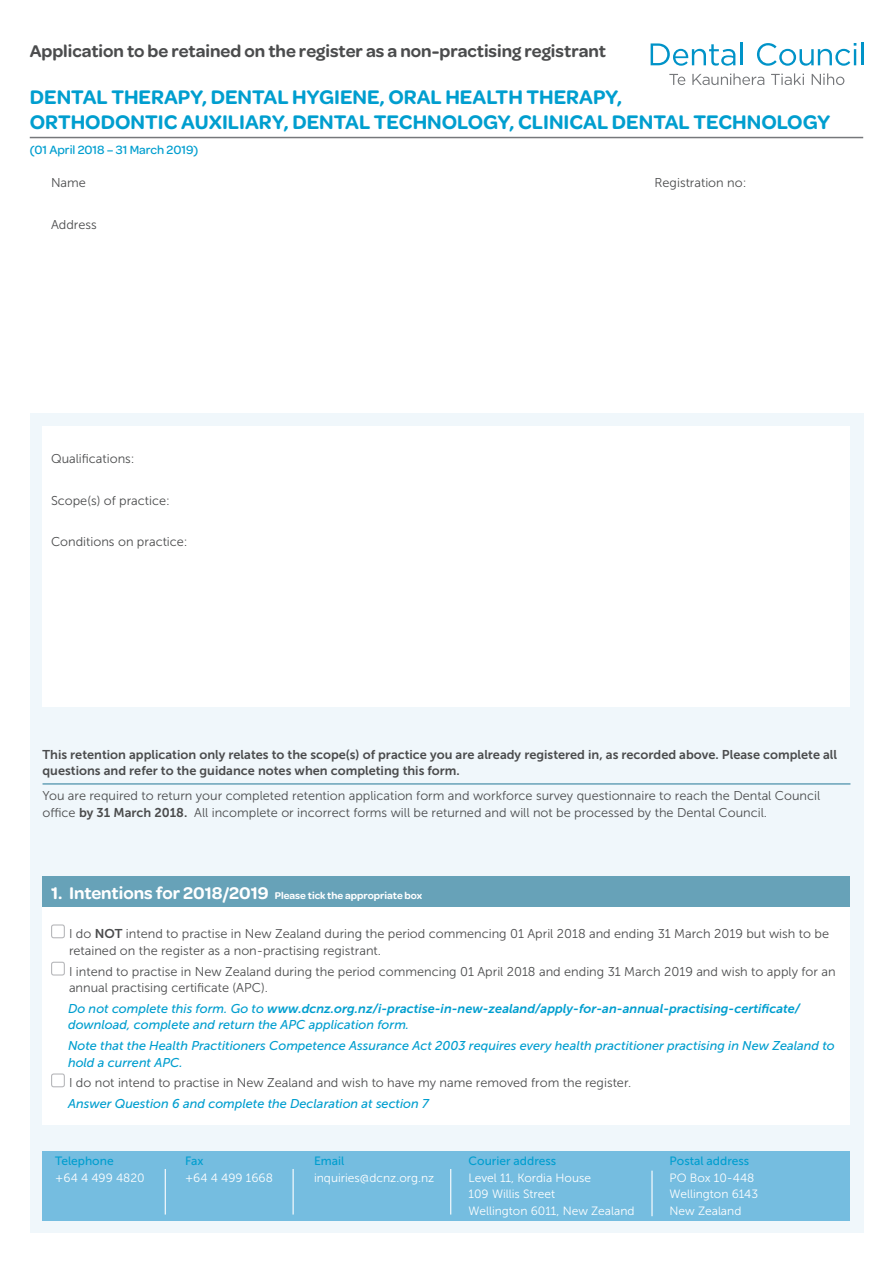
<style>
.page{position:relative;width:893px;height:1263px;background:#fff}
.page>*{position:absolute;margin:0;border:0;box-sizing:border-box;transform-origin:0 0}
.t1{font:600 21px/25.5px "Omnes";color:#009ecf}
.t2{font:600 18px "Omnes";color:#4b4c4d}
.t3{font:12.75px/16.5px "Museo Sans 300";color:#4b4c4d}
.t4{font:italic 12.75px/20.7px "Museo Sans 500";color:#009ecf}
.t5{font:12.75px/16.5px "Museo Sans 700";color:#4b4c4d}
.t6{font:italic 12.75px "Museo Sans 700";color:#009ecf}
.t7{font:500 12.75px "Omnes";color:#009ecf}
.t8{font:12px "Museo Sans 300";color:#fff}
.t9{font:12px "Museo Sans 500";color:#009ecf}
.t10{font:600 10.5px "Omnes";color:#fff}
.s1{font-family:"Museo Sans 700"}
.s2{font-size:18px}
.s3{font-family:"Museo Sans 500"}
</style>
<div class="page">
<div style="left:30px;top:413px;width:833px;height:820px;background:#f0f7fb"></div>
<div style="left:43px;top:1151px;width:807px;height:69px;background:#75bde0"></div>
<div style="left:43px;top:426px;width:807px;height:281px;background:#fff"></div>
<div style="left:43px;top:876px;width:807px;height:31px;background:#67a2b8"></div>
<div style="left:43px;top:907px;width:807px;height:218px;background:#fff"></div>
<div style="left:51px;top:924px;width:14px;height:14px;border:1px solid #b7b8bb;border-radius:2px"></div>
<div style="left:51px;top:962px;width:14px;height:13px;border:1px solid #b7b8bb;border-radius:2px"></div>
<div style="left:51px;top:1073px;width:14px;height:14px;border:1px solid #b7b8bb;border-radius:2px"></div>
<svg style="left:669px;top:74px;width:16px;height:11px"></svg>
<svg style="left:692px;top:73px;width:72px;height:12px"></svg>
<svg style="left:771px;top:73px;width:33px;height:12px"></svg>
<svg style="left:812px;top:73px;width:32px;height:12px"></svg>
<svg style="left:651px;top:43px;width:84px;height:23px"></svg>
<hr style="left:740px;top:43px;width:3px;height:22px;background:#0093c8">
<svg style="left:757px;top:43px;width:99px;height:23px"></svg>
<hr style="left:861px;top:43px;width:2px;height:22px;background:#0093c8">
<hr style="left:30px;top:137px;width:833px;height:1px;background:#76787b">
<hr style="left:43px;top:783px;width:807px;height:2px;background:#67a2b8">
<hr style="left:165px;top:1169px;width:1px;height:45px;background:#fff">
<hr style="left:293px;top:1169px;width:1px;height:45px;background:#fff">
<hr style="left:450px;top:1169px;width:1px;height:45px;background:#fff">
<hr style="left:651px;top:1170px;width:2px;height:46px;background:#fff">
<h2 class="t2" style="left:30px;top:38px;width:578px">Application to be retained on the register as a non-practising registrant</h2>
<h1 class="t1" style="left:30px;top:83px;width:802px">DENTAL THERAPY, DENTAL HYGIENE, ORAL HEALTH THERAPY,<br>ORTHODONTIC AUXILIARY, DENTAL TECHNOLOGY, CLINICAL DENTAL TECHNOLOGY</h1>
<p class="t7" style="left:30px;top:141px;width:170px">(01 April 2018 – 31 March 2019)</p>
<p class="t3" style="left:51px;top:175px;width:36px">Name</p>
<p class="t3" style="left:655px;top:175px;width:93px">Registration no:</p>
<p class="t3" style="left:51px;top:216px;width:47px">Address</p>
<p class="t3" style="left:51px;top:451px;width:85px">Qualifications:</p>
<p class="t3" style="left:51px;top:492px;width:120px">Scope(s) of practice:</p>
<p class="t3" style="left:51px;top:534px;width:138px">Conditions on practice:</p>
<p class="t5" style="left:43px;top:746px;width:796px">This retention application only relates to the scope(s) of practice you are already registered in, as recorded above. Please complete all questions and refer to the guidance notes when completing this form.</p>
<p class="t3" style="left:43px;top:788px;width:779px">You are required to return your completed retention application form and workforce survey questionnaire to reach the Dental Council office <span class="s1">by 31 March 2018.</span> All incomplete or incorrect forms will be returned and will not be processed by the Dental Council.</p>
<p class="t10" style="left:51px;top:888px;width:373px"><span class="s2">1. Intentions for 2018/2019</span> Please tick the appropriate box</p>
<p class="t3" style="left:69px;top:926px;width:761px">I do <span class="s1">NOT</span> intend to practise in New Zealand during the period commencing 01 April 2018 and ending 31 March 2019 but wish to be retained on the register as a non-practising registrant.</p>
<p class="t3" style="left:69px;top:963px;width:768px">I intend to practise in New Zealand during the period commencing 01 April 2018 and ending 31 March 2019 and wish to apply for an annual practising certificate (APC).</p>
<p class="t6" style="left:68px;top:1001px;width:734px"><span class="s3">Do not complete this form. Go to</span> www.dcnz.org.nz/i-practise-in-new-zealand/apply-for-an-annual-practising-certificate/</p>
<p class="t4" style="left:68px;top:1015px;width:768px">download, complete and return the APC application form.<br>Note that the Health Practitioners Competence Assurance Act 2003 requires every health practitioner practising in New Zealand to</p>
<p class="t4" style="left:68px;top:1052px;width:116px">hold a current APC.</p>
<p class="t3" style="left:69px;top:1075px;width:564px">I do not intend to practise in New Zealand and wish to have my name removed from the register.</p>
<p class="t4" style="left:68px;top:1093px;width:362px">Answer Question 6 and complete the Declaration at section 7</p>
<p class="t9" style="left:55px;top:1154px;width:60px">Telephone</p>
<p class="t9" style="left:185px;top:1154px;width:20px">Fax</p>
<p class="t9" style="left:314px;top:1154px;width:32px">Email</p>
<p class="t9" style="left:469px;top:1154px;width:89px">Courier address</p>
<p class="t9" style="left:670px;top:1154px;width:81px">Postal address</p>
<p class="t8" style="left:55px;top:1171px;width:91px">+64 4 499 4820</p>
<p class="t8" style="left:185px;top:1171px;width:89px">+64 4 499 1668</p>
<p class="t8" style="left:314px;top:1171px;width:122px">inquiries@dcnz.org.nz</p>
<p class="t8" style="left:469px;top:1171px;width:124px">Level 11, Kordia House</p>
<p class="t8" style="left:670px;top:1171px;width:86px">PO Box 10-448</p>
<p class="t8" style="left:469px;top:1187px;width:88px">109 Willis Street</p>
<p class="t8" style="left:670px;top:1187px;width:90px">Wellington 6143</p>
<p class="t8" style="left:469px;top:1204px;width:167px">Wellington 6011, New Zealand</p>
<p class="t8" style="left:670px;top:1204px;width:73px">New Zealand</p>
</div>
